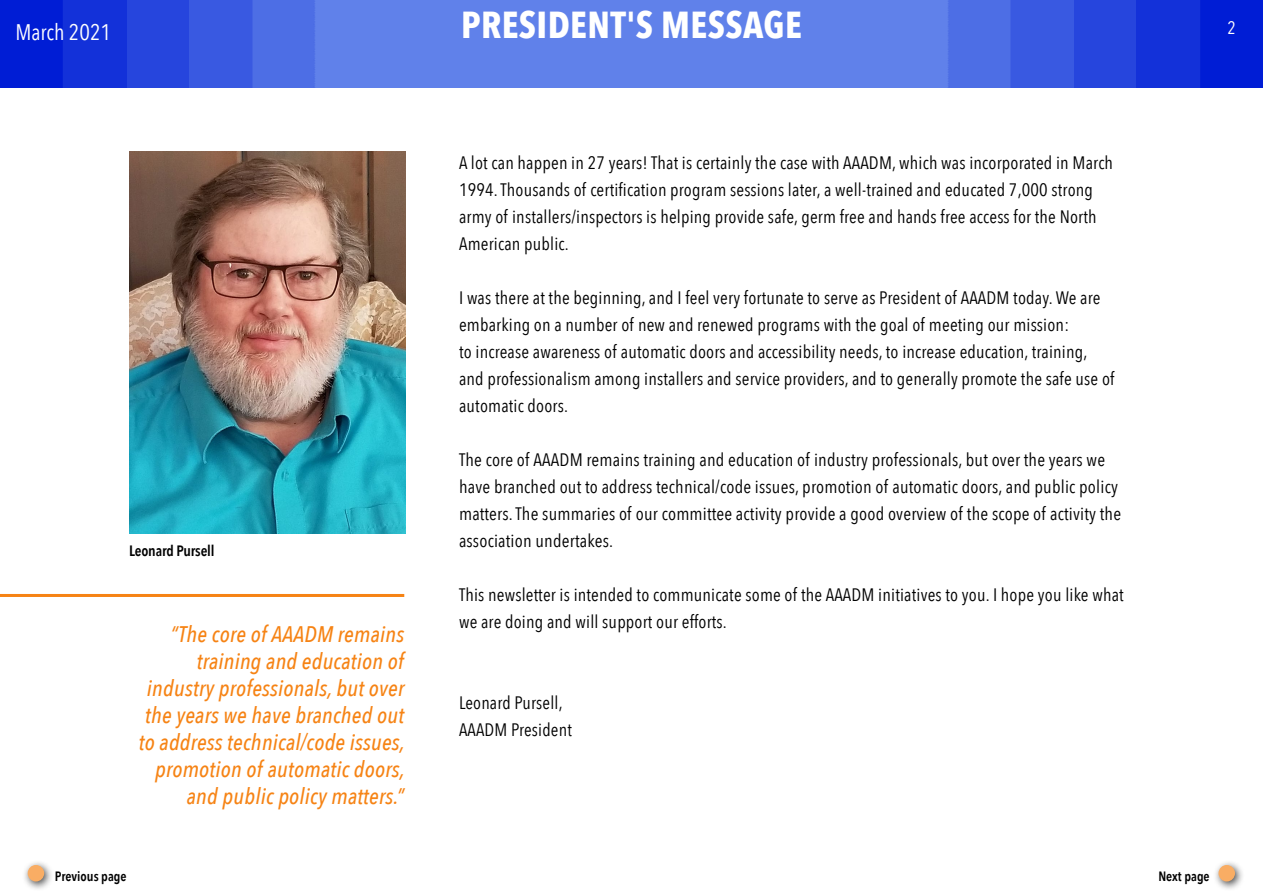
<style>
.page{position:relative;width:1263px;height:893px;background:#fff}
.page>*{position:absolute;margin:0;border:0;box-sizing:border-box;transform-origin:0 0}
.t1{font:700 37.5px "Avenir Next Condensed";letter-spacing:.01em;color:#fff}
.t2{font:italic 500 22.5px/27px "Avenir Next Condensed";letter-spacing:.01em;color:#f68314;text-align:right}
.t3{font:22.5px "Avenir Next Condensed";color:#fff}
.t4{font:18px/27px "Avenir Next Condensed";letter-spacing:.01em;color:#000}
.t5{font:18px "Avenir Next Condensed";color:#fff}
.t6{font:600 15px "Avenir Next Condensed";letter-spacing:-.01em;color:#000}
.t7{font:600 13.5px "Avenir Next Condensed";color:#000}
</style>
<div class="page">
<img style="left:899px;top:0;width:364px;height:88px">
<img style="left:0;top:0;width:370px;height:88px">
<div style="left:370px;top:0;width:529px;height:88px;background:#6081ea"></div>
<hr style="left:0;top:594px;width:404px;height:3px;background:#f68314">
<div style="left:1213px;top:859px;width:32px;height:32px;background:#000;opacity:.75"></div>
<div style="left:1218px;top:865px;width:17px;height:16px;background:#f9ad64;border-radius:50%"></div>
<div style="left:22px;top:859px;width:32px;height:32px;background:#000;opacity:.75"></div>
<div style="left:28px;top:865px;width:16px;height:16px;background:#f9ad64;border-radius:50%"></div>
<img style="left:129px;top:151px;width:276px;height:383px">
<h1 class="t1" style="left:461px;top:1px;width:342px">PRESIDENT'S MESSAGE</h1>
<p class="t3" style="left:15px;top:13px;width:97px">March 2021</p>
<p class="t5" style="left:1227px;top:13px;width:10px">2</p>
<p class="t6" style="left:129px;top:538px;width:87px">Leonard Pursell</p>
<p class="t2" style="left:139px;top:621px;width:268px">“The core of AAADM remains training and education of industry professionals, but over the years we have branched out to address technical/code issues, promotion of automatic doors, and public policy matters.”</p>
<p class="t4" style="left:459px;top:148px;width:655px">A lot can happen in 27 years! That is certainly the case with AAADM, which was incorporated in March 1994. Thousands of certification program sessions later, a well-trained and educated 7,000 strong army of installers/inspectors is helping provide safe, germ free and hands free access for the North American public.</p>
<p class="t4" style="left:459px;top:283px;width:657px">I was there at the beginning, and I feel very fortunate to serve as President of AAADM today. We are embarking on a number of new and renewed programs with the goal of meeting our mission:<br>to increase awareness of automatic doors and accessibility needs, to increase education, training, and professionalism among installers and service providers, and to generally promote the safe use of automatic doors.</p>
<p class="t4" style="left:459px;top:445px;width:663px">The core of AAADM remains training and education of industry professionals, but over the years we have branched out to address technical/code issues, promotion of automatic doors, and public policy matters. The summaries of our committee activity provide a good overview of the scope of activity the association undertakes.</p>
<p class="t4" style="left:459px;top:580px;width:666px">This newsletter is intended to communicate some of the AAADM initiatives to you. I hope you like what we are doing and will support our efforts.</p>
<p class="t4" style="left:459px;top:688px;width:114px">Leonard Pursell,<br>AAADM President</p>
<p class="t7" style="left:55px;top:864px;width:73px">Previous page</p>
<p class="t7" style="left:1158px;top:864px;width:53px">Next page</p>
</div>
